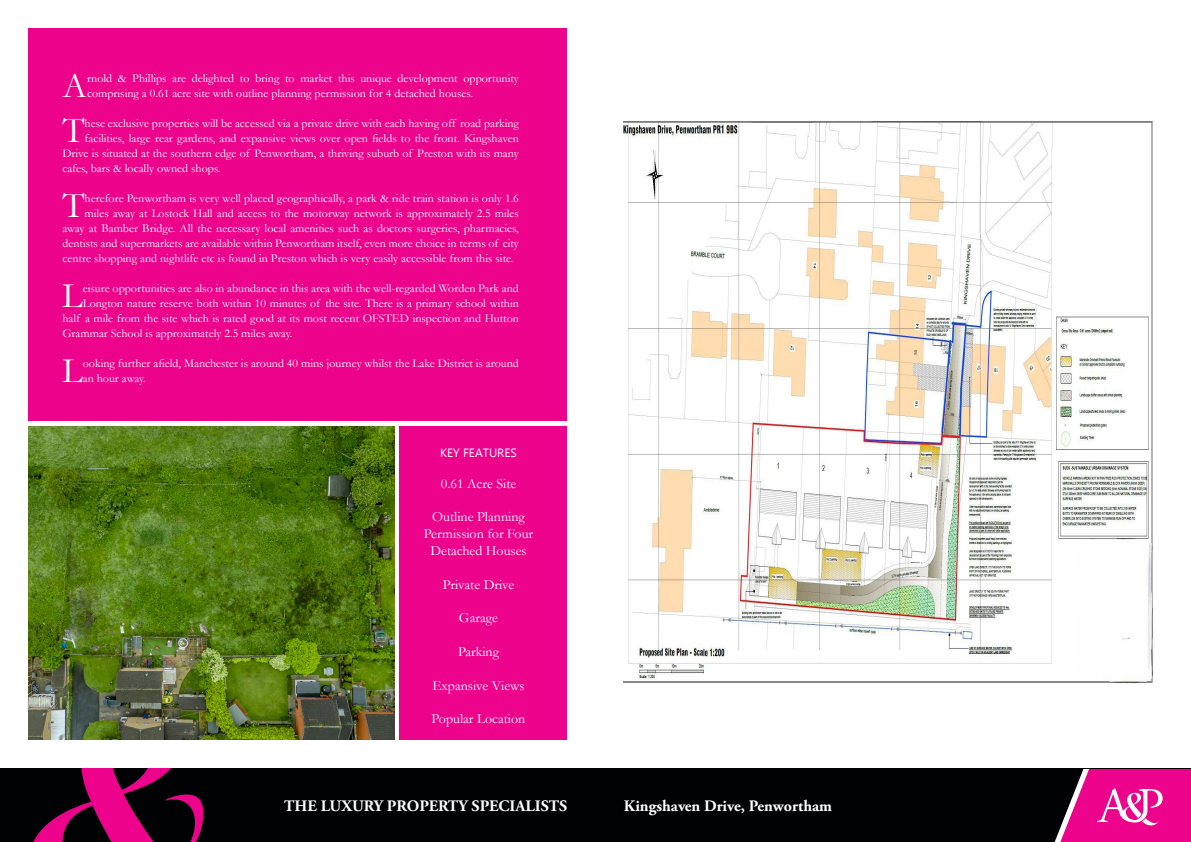
<style>
.page{position:relative;width:1191px;height:842px;background:#fff}
.page>*{position:absolute;margin:0;border:0;box-sizing:border-box;transform-origin:0 0}
.t1{font:36.1px "Garamond";color:#fff}
.t2{font:700 16px "Adobe Garamond Pro";color:#fff}
.t3{font:14px/16.8px "Garamond";color:#fff;text-align:center}
.t4{font:12px/15px "Garamond";color:#fff}
.t5{font:12px "Gadugi";color:#fff}
</style>
<div class="page">
<div style="left:0;top:769px;width:1191px;height:73px;background:#010203"></div>
<svg style="left:33px;top:769px;width:171px;height:73px"></svg>
<svg style="left:1054px;top:769px;width:137px;height:73px;background:#d51e89"></svg>
<img style="left:28px;top:426px;width:366px;height:314px">
<div style="left:28px;top:28px;width:539px;height:393px;background:#ed028c"></div>
<img style="left:624px;top:121px;width:529px;height:562px">
<div style="left:400px;top:426px;width:167px;height:314px;background:#ed028c"></div>
<p class="t1" style="left:63px;top:61px;width:26px">A</p>
<p class="t4" style="left:87px;top:70px;width:433px">rnold &amp; Phillips are delighted to bring to market this unique development opportunity comprising a 0.61 acre site with outline planning permission for 4 detached houses.</p>
<p class="t1" style="left:62px;top:106px;width:24px">T</p>
<p class="t4" style="left:85px;top:115px;width:436px">hese exclusive properties will be accessed via a private drive with each having off road parking</p>
<p class="t4" style="left:85px;top:130px;width:436px">facilities, large rear gardens, and expansive views over open fields to the front. Kingshaven</p>
<p class="t4" style="left:62px;top:145px;width:458px">Drive is situated at the southern edge of Penwortham, a thriving suburb of Preston with its many</p>
<p class="t4" style="left:62px;top:160px;width:160px">cafes, bars &amp; locally owned shops.</p>
<p class="t1" style="left:62px;top:181px;width:24px">T</p>
<p class="t4" style="left:85px;top:190px;width:436px">herefore Penwortham is very well placed geographically, a park &amp; ride train station is only 1.6</p>
<p class="t4" style="left:85px;top:205px;width:436px">miles away at Lostock Hall and access to the motorway network is approximately 2.5 miles</p>
<p class="t4" style="left:62px;top:220px;width:458px">away at Bamber Bridge. All the necessary local amenities such as doctors surgeries, pharmacies,</p>
<p class="t4" style="left:62px;top:235px;width:458px">dentists and supermarkets are available within Penwortham itself, even more choice in terms of city</p>
<p class="t4" style="left:62px;top:250px;width:453px">centre shopping and nightlife etc is found in Preston which is very easily accessible from this site.</p>
<p class="t1" style="left:62px;top:271px;width:22px">L</p>
<p class="t4" style="left:83px;top:280px;width:437px">eisure opportunities are also in abundance in this area with the well-regarded Worden Park and</p>
<p class="t4" style="left:83px;top:295px;width:437px">Longton nature reserve both within 10 minutes of the site. There is a primary school within</p>
<p class="t4" style="left:62px;top:310px;width:458px">half a mile from the site which is rated good at its most recent OFSTED inspection and Hutton</p>
<p class="t4" style="left:62px;top:325px;width:231px">Grammar School is approximately 2.5 miles away.</p>
<p class="t1" style="left:62px;top:346px;width:22px">L</p>
<p class="t4" style="left:83px;top:355px;width:437px">ooking further afield, Manchester is around 40 mins journey whilst the Lake District is around an hour away.</p>
<p class="t5" style="left:440px;top:445px;width:78px">KEY FEATURES</p>
<p class="t3" style="left:441px;top:475px;width:77px">0.61 Acre Site</p>
<p class="t3" style="left:424px;top:508px;width:111px">Outline Planning<br>Permission for Four<br>Detached Houses</p>
<p class="t3" style="left:443px;top:575px;width:73px">Private Drive</p>
<p class="t3" style="left:459px;top:609px;width:41px">Garage</p>
<p class="t3" style="left:458px;top:643px;width:42px">Parking</p>
<p class="t3" style="left:432px;top:676px;width:94px">Expansive Views</p>
<p class="t3" style="left:431px;top:710px;width:95px">Popular Location</p>
<p class="t2" style="left:284px;top:797px;width:284px">THE LUXURY PROPERTY SPECIALISTS</p>
<p class="t2" style="left:624px;top:797px;width:210px">Kingshaven Drive, Penwortham</p>
</div>
